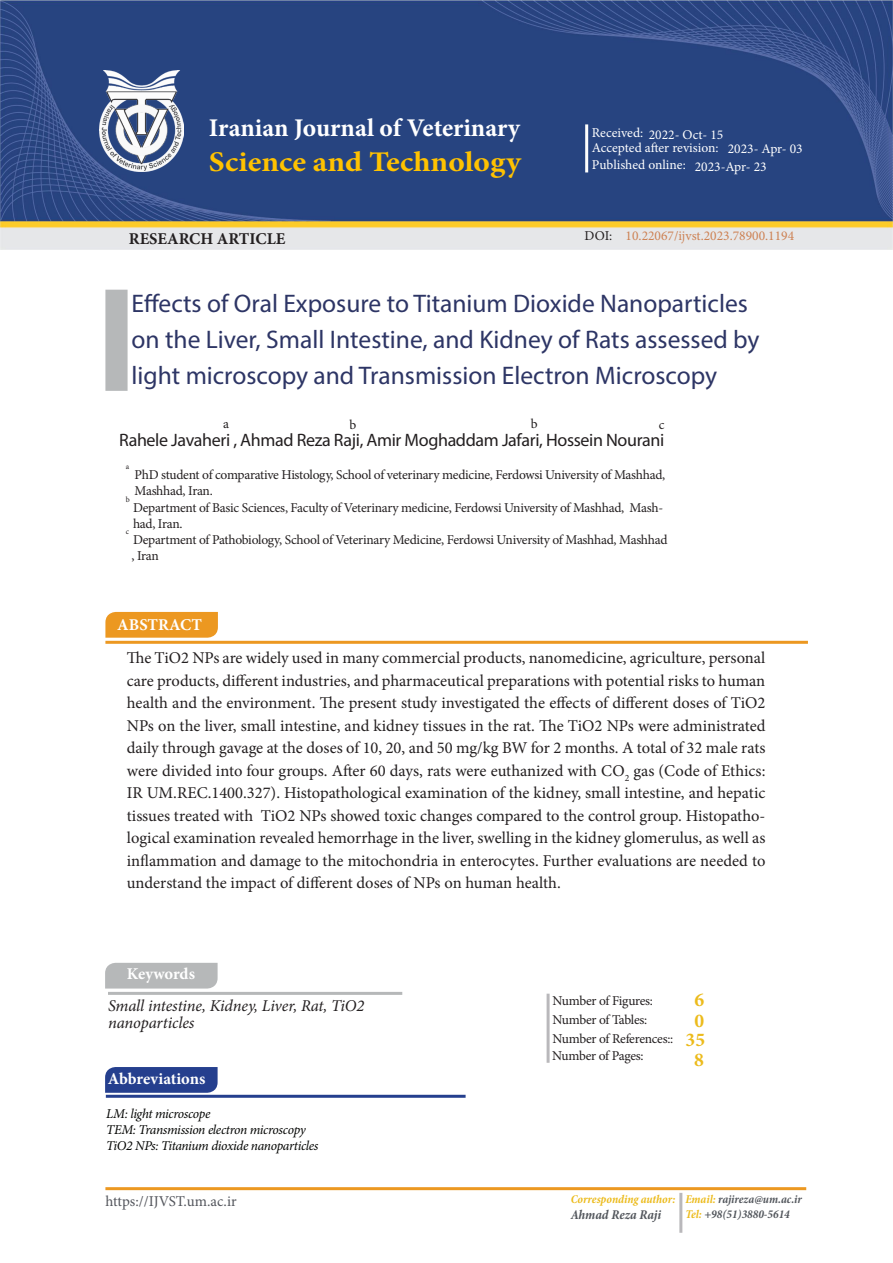
<style>
.page{position:relative;width:893px;height:1263px;background:#fff}
.page>*{position:absolute;margin:0;border:0;box-sizing:border-box;transform-origin:0 0}
.t1{font:700 28.5px "Minion Pro";color:#ffc200;scale:1.1 1}
.t2{font:25.5px/36px "Myriad Pro";color:#2d3565}
.t3{font:700 25.5px "Minion Pro";color:#fff}
.t4{font:700 19.5px "Minion Pro";color:#ecbb1c}
.How_to_cite{font:18px "Myriad Pro";letter-spacing:-.02em;color:#231f20}
.Abstract{font:16.5px/22.5px "Minion Pro";color:#231f20;text-align:justify}
.keywords{font:italic 16.5px/16.5px "Minion Pro";letter-spacing:-.01em;color:#231f20}
.t5{font:700 16.5px "Minion Pro";color:#fff}
.t6{font:700 16.5px "Minion Pro";color:#231f20}
.t7{font:15px "Minion Pro";color:#53555c}
.Affiliation{font:13.5px/16.2px "Minion Pro";letter-spacing:-.02em;color:#231f20}
.How_to_cite-2{font:italic 13.5px "Minion Pro";letter-spacing:-.03em;color:#040503}
.t8{font:13.5px/13.4px "Minion Pro";color:#fff}
.t9{font:13.5px "Minion Pro";color:#cd8153}
.t10{font:italic 700 condensed 13.5px "Minion Pro";letter-spacing:-.005em;color:#52565c}
.How_to_cite-3{font:13.5px "Minion Pro";color:#231f20}
.t11{font:italic 700 condensed 12px/14.4px "Minion Pro";color:#52565c}
.t12{font:italic 700 condensed 12px "Minion Pro";letter-spacing:-.005em;color:#ecbb1c}
.How_to_cite-4{font:7.8px "Minion Pro";color:#231f20}
.s1{color:#ecbb1c}
</style>
<div class="page">
<img style="left:0;top:1px;width:893px;height:248px">
<img style="left:99px;top:70px;width:84px;height:101px">
<hr style="left:585px;top:124px;width:3px;height:48px;background:#fffffd">
<svg style="left:105px;top:611px;width:113px;height:27px"></svg>
<svg style="left:105px;top:962px;width:113px;height:27px"></svg>
<div style="left:105px;top:1067px;width:113px;height:26px;background:#253f8e"></div>
<div style="left:105px;top:290px;width:23px;height:101px;background:#b6b8b9;border:3px solid #b6b8b9"></div>
<hr style="left:105px;top:641px;width:703px;height:3px;background:#ec9821">
<hr style="left:108px;top:992px;width:294px;height:3px;background:#b6b8b9">
<hr style="left:106px;top:1095px;width:360px;height:3px;background:#253f8e">
<hr style="left:105px;top:1187px;width:701px;height:3px;background:#ec9821">
<hr style="left:679px;top:1193px;width:3px;height:40px;background:#b9b8bb">
<hr style="left:547px;top:994px;width:3px;height:69px;background:#b9b8bb">
<h2 class="t3" style="left:209px;top:110px;width:313px">Iranian Journal of Veterinary</h2>
<h1 class="t1" style="left:209px;top:141px;width:285px">Science and Technology</h1>
<p class="t8" style="left:592px;top:128px;width:133px">Received: 2022- Oct- 15<br>Accepted after revision:</p>
<p class="t8" style="left:592px;top:158px;width:95px">Published online:</p>
<p class="t8" style="left:728px;top:143px;width:76px">2023- Apr- 03</p>
<p class="t8" style="left:695px;top:160px;width:73px">2023-Apr- 23</p>
<p class="t6" style="left:129px;top:227px;width:158px">RESEARCH ARTICLE</p>
<p class="Affiliation" style="left:585px;top:227px;width:29px">DOI:</p>
<p class="t9" style="left:626px;top:226px;width:170px">10.22067/ijvst.2023.78900.1194</p>
<p class="t2" style="left:132px;top:285px;width:630px">Effects of Oral Exposure to Titanium Dioxide Nanoparticles on the Liver, Small Intestine, and Kidney of Rats assessed by light microscopy and Transmission Electron Microscopy</p>
<p class="How_to_cite-3" style="left:223px;top:414px;width:7px">a</p>
<p class="How_to_cite-3" style="left:349px;top:416px;width:8px">b</p>
<p class="How_to_cite-3" style="left:531px;top:414px;width:8px">b</p>
<p class="How_to_cite-3" style="left:659px;top:416px;width:7px">c</p>
<p class="How_to_cite" style="left:119px;top:428px;width:547px">Rahele Javaheri , Ahmad Reza Raji, Amir Moghaddam Jafari, Hossein Nourani</p>
<p class="Affiliation" style="left:135px;top:467px;width:532px">PhD student of comparative Histology, School of veterinary medicine, Ferdowsi University of Mashhad,<br>Mashhad, Iran.</p>
<p class="Affiliation" style="left:133px;top:499px;width:532px">Department of Basic Sciences, Faculty of Veterinary medicine, Ferdowsi University of Mashhad, Mash&shy;had, Iran.</p>
<p class="Affiliation" style="left:132px;top:532px;width:538px">Department of Pathobiology, School of Veterinary Medicine, Ferdowsi University of Mashhad, Mashhad , Iran</p>
<p class="How_to_cite-4" style="left:126px;top:462px;width:5px">a</p>
<p class="How_to_cite-4" style="left:126px;top:494px;width:5px">b</p>
<p class="How_to_cite-4" style="left:126px;top:526px;width:5px">c</p>
<p class="t5" style="left:117px;top:613px;width:86px">ABSTRACT</p>
<p class="Abstract" style="left:127px;top:647px;width:640px">The TiO2 NPs are widely used in many commercial products, nanomedicine, agriculture, personal care products, different industries, and pharmaceutical preparations with potential risks to human health and the environment. The present study investigated the effects of different doses of TiO2<br>NPs on the liver, small intestine, and kidney tissues in the rat. The TiO2 NPs were administrated daily through gavage at the doses of 10, 20, and 50 mg/kg BW for 2 months. A total of 32 male rats were divided into four groups. After 60 days, rats were euthanized with CO<sub>2</sub> gas (Code of Ethics:<br>IR UM.REC.1400.327). Histopathological examination of the kidney, small intestine, and hepatic tissues treated with TiO2 NPs showed toxic changes compared to the control group. Histopatho&shy;logical examination revealed hemorrhage in the liver, swelling in the kidney glomerulus, as well as inflammation and damage to the mitochondria in enterocytes. Further evaluations are needed to understand the impact of different doses of NPs on human health.</p>
<p class="t5" style="left:127px;top:962px;width:70px">Keywords</p>
<p class="keywords" style="left:108px;top:998px;width:258px">Small intestine, Kidney, Liver, Rat, TiO2 nanoparticles</p>
<p class="Affiliation" style="left:553px;top:993px;width:102px">Number of Figures:</p>
<p class="Affiliation" style="left:553px;top:1012px;width:96px">Number of Tables:</p>
<p class="Affiliation" style="left:553px;top:1031px;width:122px">Number of References::</p>
<p class="t5" style="left:108px;top:1067px;width:99px">Abbreviations</p>
<p class="How_to_cite-2" style="left:106px;top:1104px;width:106px">LM: light microscope</p>
<p class="How_to_cite-2" style="left:106px;top:1120px;width:201px">TEM: Transmission electron microscopy</p>
<p class="How_to_cite-2" style="left:106px;top:1136px;width:214px">TiO2 NPs: Titanium dioxide nanoparticles</p>
<p class="Affiliation" style="left:552px;top:1048px;width:93px">Number of Pages:</p>
<p class="t4" style="left:694px;top:986px;width:11px">6</p>
<p class="t4" style="left:686px;top:1026px;width:21px">35</p>
<p class="t4" style="left:694px;top:1046px;width:11px">8</p>
<p class="t4" style="left:694px;top:1007px;width:11px">0</p>
<p class="t7" style="left:105px;top:1191px;width:133px">https://IJVST.um.ac.ir</p>
<p class="t12" style="left:571px;top:1191px;width:106px">Corresponding author:</p>
<p class="t10" style="left:571px;top:1205px;width:92px">Ahmad Reza Raji</p>
<p class="t11" style="left:685px;top:1192px;width:118px"><span class="s1">Email:</span> rajireza@um.ac.ir<br><span class="s1">Tel:</span> +98(51)3880-5614</p>
</div>
